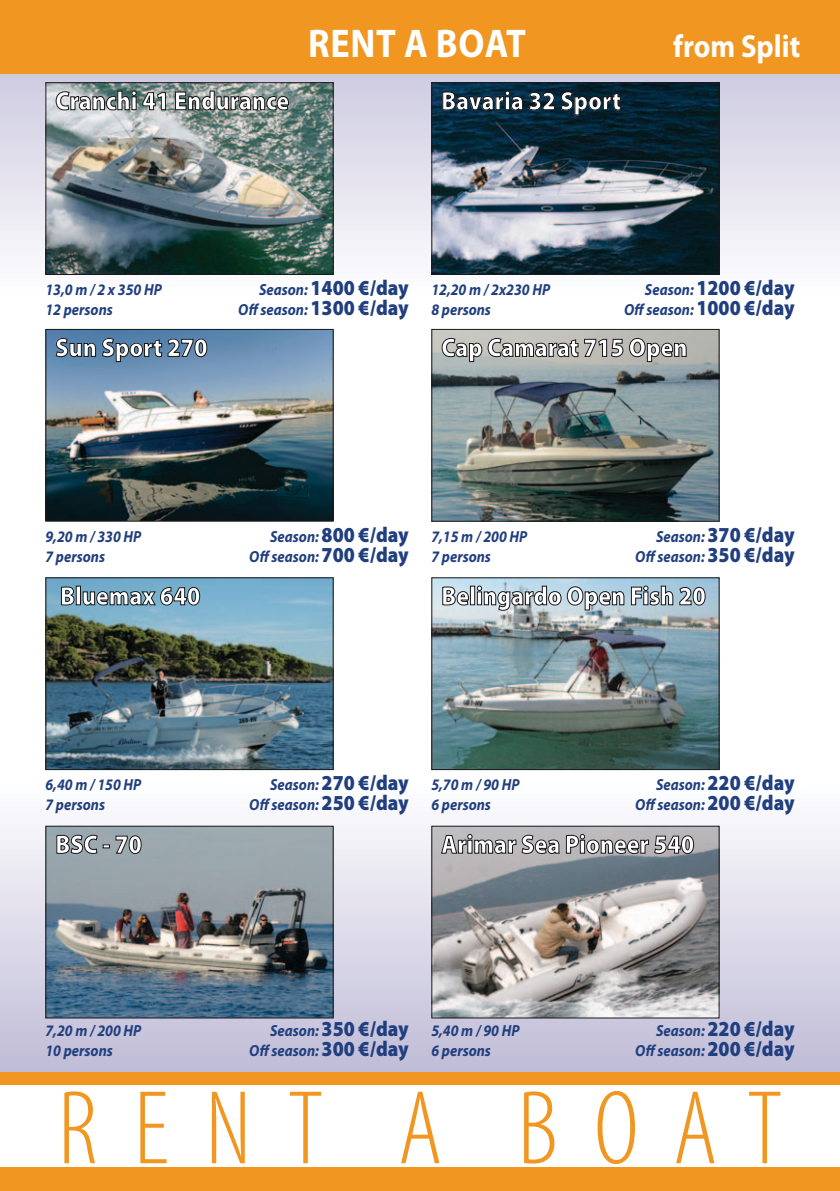
<style>
.page{position:relative;width:840px;height:1191px;background:#fff}
.page>*{position:absolute;margin:0;border:0;box-sizing:border-box;transform-origin:0 0}
.t1{font:300 condensed 106px "Myriad Pro";letter-spacing:.345em;color:#f19620}
.t2{font:700 40.2px "Myriad Pro";color:#fff;scale:.9 1}
.t3{font:700 32px "Myriad Pro";color:#fff;scale:.9 1}
.t4{font:900 26.2px "Myriad Pro";color:#fff;scale:.9 1}
.t5{font:900 21.4px "Myriad Pro";color:#213f7e;scale:.9 1}
.t6{font:italic 700 16px "Myriad Pro";color:#213f7e;scale:.9 1}
.s1{font-weight:700;font-style:italic;font-size:16px}
.s2{font-weight:900;font-style:normal;font-size:21.4px}
</style>
<div class="page">
<svg style="left:0;top:73px;width:839px;height:202px"></svg>
<div style="left:0;top:0;width:839px;height:73px;background:#f19620"></div>
<div style="left:0;top:779px;width:839px;height:300px;background:linear-gradient(to bottom,#fff,#bebad6)"></div>
<div style="left:0;top:1168px;width:839px;height:23px;background:#f19620"></div>
<div style="left:0;top:1072px;width:839px;height:12px;background:#f19620"></div>
<img style="left:433px;top:827px;width:284px;height:189px">
<div style="left:431px;top:825px;width:288px;height:193px;border:1px solid #1a181b"></div>
<svg style="left:440px;top:829px;width:254px;height:43px;background:#95969b"></svg>
<img style="left:47px;top:827px;width:284px;height:189px">
<div style="left:45px;top:825px;width:288px;height:193px;border:1px solid #1a181b"></div>
<svg style="left:56px;top:834px;width:86px;height:20px;background:#7e888d"></svg>
<img style="left:433px;top:579px;width:284px;height:189px">
<div style="left:431px;top:577px;width:288px;height:193px;border:1px solid #1a181b"></div>
<svg style="left:441px;top:586px;width:28px;height:20px"></svg>
<div style="left:469px;top:585px;width:6px;height:20px;border:1px solid #1a181b"></div>
<svg style="left:476px;top:581px;width:148px;height:42px;background:#a8b8c1"></svg>
<svg style="left:630px;top:585px;width:75px;height:21px;background:#869dac"></svg>
<img style="left:433px;top:331px;width:284px;height:188px">
<div style="left:431px;top:329px;width:288px;height:192px;border:1px solid #1a181b"></div>
<svg style="left:441px;top:337px;width:245px;height:38px;background:#a1a4a1"></svg>
<img style="left:433px;top:84px;width:284px;height:189px">
<div style="left:431px;top:82px;width:288px;height:193px;border:1px solid #1a181b"></div>
<svg style="left:441px;top:90px;width:180px;height:39px;background:#072739"></svg>
<img style="left:47px;top:579px;width:284px;height:189px">
<div style="left:45px;top:577px;width:288px;height:193px;border:1px solid #1a181b"></div>
<svg style="left:60px;top:586px;width:15px;height:20px"></svg>
<div style="left:76px;top:585px;width:5px;height:20px;border:1px solid #1a181b"></div>
<svg style="left:82px;top:584px;width:118px;height:30px;background:#6997b0"></svg>
<img style="left:47px;top:331px;width:284px;height:188px">
<div style="left:45px;top:329px;width:288px;height:192px;border:1px solid #1a181b"></div>
<svg style="left:55px;top:336px;width:153px;height:39px;background:#597d9f"></svg>
<img style="left:47px;top:84px;width:284px;height:189px">
<div style="left:45px;top:82px;width:288px;height:193px;border:1px solid #1a181b"></div>
<svg style="left:55px;top:90px;width:111px;height:39px;background:#a5acae"></svg>
<img style="left:174px;top:86px;width:115px;height:43px">
<h3 class="t4" style="left:55px;top:86px;width:261px">Cranchi 41 Endurance</h3>
<h2 class="t2" style="left:308px;top:21px;width:49px">Rent</h2>
<h2 class="t2" style="left:404px;top:21px;width:137px">a BOAT</h2>
<h3 class="t3" style="left:672px;top:28px;width:142px">from Split</h3>
<h3 class="t4" style="left:441px;top:86px;width:201px">Bavaria 32 Sport</h3>
<p class="t6" style="left:45px;top:281px;width:131px">13,0 m / 2 x 350 HP</p>
<h3 class="t5" style="left:259px;top:276px;width:168px"><span class="s1">Season:</span> 1400 €/day</h3>
<p class="t6" style="left:45px;top:301px;width:76px">12 persons</p>
<p class="t6" style="left:238px;top:301px;width:191px">Off season: <span class="s2">1300 €/day</span></p>
<h3 class="t4" style="left:55px;top:333px;width:171px">Sun Sport 270</h3>
<p class="t6" style="left:431px;top:281px;width:133px">12,20 m / 2x230 HP</p>
<h3 class="t5" style="left:644px;top:276px;width:168px"><span class="s1">Season:</span> 1200 €/day</h3>
<p class="t6" style="left:431px;top:301px;width:68px">8 persons</p>
<p class="t6" style="left:623px;top:301px;width:191px">Off season: <span class="s2">1000 €/day</span></p>
<h3 class="t4" style="left:441px;top:333px;width:275px">Cap Camarat 715 Open</h3>
<p class="t6" style="left:45px;top:527px;width:108px">9,20 m / 330 HP</p>
<h3 class="t5" style="left:270px;top:522px;width:155px"><span class="s1">Season:</span> 800 €/day</h3>
<p class="t6" style="left:45px;top:547px;width:68px">7 persons</p>
<p class="t6" style="left:249px;top:547px;width:178px">Off season: <span class="s2">700 €/day</span></p>
<h3 class="t4" style="left:60px;top:581px;width:157px">Bluemax 640</h3>
<p class="t6" style="left:431px;top:527px;width:108px">7,15 m / 200 HP</p>
<h3 class="t5" style="left:655px;top:522px;width:155px"><span class="s1">Season:</span> 370 €/day</h3>
<p class="t6" style="left:431px;top:547px;width:68px">7 persons</p>
<p class="t6" style="left:635px;top:547px;width:178px">Off season: <span class="s2">350 €/day</span></p>
<h3 class="t4" style="left:441px;top:581px;width:295px">Belingardo Open Fish 20</h3>
<p class="t6" style="left:45px;top:776px;width:108px">6,40 m / 150 HP</p>
<h3 class="t5" style="left:270px;top:771px;width:155px"><span class="s1">Season:</span> 270 €/day</h3>
<p class="t6" style="left:45px;top:796px;width:68px">7 persons</p>
<p class="t6" style="left:249px;top:796px;width:178px">Off season: <span class="s2">250 €/day</span></p>
<p class="t6" style="left:431px;top:776px;width:99px">5,70 m / 90 HP</p>
<h3 class="t5" style="left:655px;top:771px;width:155px"><span class="s1">Season:</span> 220 €/day</h3>
<p class="t6" style="left:431px;top:796px;width:68px">6 persons</p>
<p class="t6" style="left:635px;top:796px;width:178px">Off season: <span class="s2">200 €/day</span></p>
<h3 class="t4" style="left:55px;top:829px;width:98px">BSC - 70</h3>
<h3 class="t4" style="left:441px;top:829px;width:282px">Arimar Sea Pioneer 540</h3>
<p class="t6" style="left:45px;top:1022px;width:108px">7,20 m / 200 HP</p>
<h3 class="t5" style="left:270px;top:1017px;width:155px"><span class="s1">Season:</span> 350 €/day</h3>
<p class="t6" style="left:45px;top:1042px;width:76px">10 persons</p>
<p class="t6" style="left:249px;top:1042px;width:178px">Off season: <span class="s2">300 €/day</span></p>
<p class="t6" style="left:431px;top:1022px;width:99px">5,40 m / 90 HP</p>
<h3 class="t5" style="left:655px;top:1017px;width:155px"><span class="s1">Season:</span> 220 €/day</h3>
<p class="t6" style="left:431px;top:1042px;width:68px">6 persons</p>
<p class="t6" style="left:635px;top:1042px;width:178px">Off season: <span class="s2">200 €/day</span></p>
<h1 class="t1" style="left:58px;top:1071px;width:725px">RENT A BOAT</h1>
</div>
